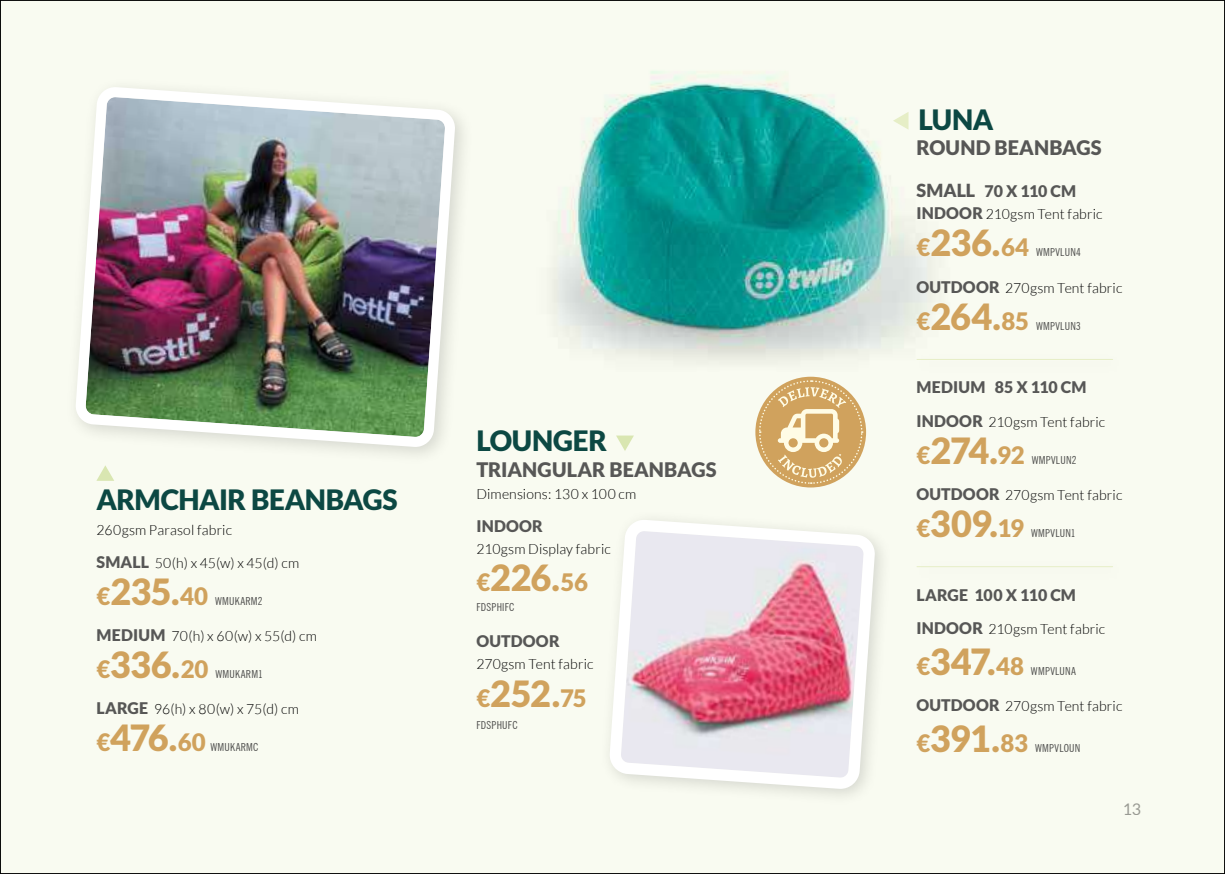
<style>
.page{position:relative;width:1225px;height:874px;background:#fff}
.page>*{position:absolute;margin:0;border:0;box-sizing:border-box;transform-origin:0 0}
.t1{font:900 36px "Lato";letter-spacing:-.02em;color:#d0a25d}
.t2{font:900 28px "Lato";letter-spacing:-.015em;color:#0c4843}
.t3{font:900 20px "Lato";letter-spacing:.01em;color:#575756}
.t4{font:900 16px "Lato";letter-spacing:.01em;color:#575756}
.t5{font:16px "Lato";color:#9d9d9c}
.t6{font:300 14px "Lato";letter-spacing:.01em;color:#000}
.t7{font:condensed 11px "News Gothic BT";letter-spacing:.025em;color:#4a4a49}
.s1{font-weight:900;font-size:16px;color:#575756}
.s2{font-family:"Lato";font-weight:900;font-stretch:normal;font-size:24px;color:#d0a25d}
.s3{font-family:"Lato";font-weight:900;font-stretch:normal;font-size:36px;color:#d0a25d}
.s4{font-size:24px}
.s5{font-size:18px}
</style>
<div class="page">
<div style="left:0;top:0;width:1225px;height:873px;background:#f9fbf1"></div>
<img style="left:552px;top:71px;width:379px;height:290px">
<img style="left:76px;top:88px;width:385px;height:365px">
<svg style="left:616px;top:435px;width:18px;height:16px"></svg>
<svg style="left:97px;top:465px;width:17px;height:15px"></svg>
<svg style="left:893px;top:112px;width:15px;height:18px"></svg>
<div style="left:908px;top:347px;width:221px;height:32px;background:#f8faf0"></div>
<hr style="left:917px;top:359px;width:195px;height:1px;background:#e6eec6">
<hr style="left:917px;top:566px;width:195px;height:1px;background:#e6eec6">
<svg style="left:610px;top:520px;width:271px;height:275px"></svg>
<svg style="left:755px;top:376px;width:111px;height:111px"></svg>
<svg style="left:758px;top:379px;width:105px;height:105px"></svg>
<h2 class="t2" style="left:96px;top:482px;width:303px">ARMCHAIR BEANBAGS</h2>
<p class="t6" style="left:96px;top:521px;width:137px">260gsm Parasol fabric</p>
<p class="t6" style="left:96px;top:555px;width:204px"><span class="s1">SMALL</span> 50(h) x 45(w) x 45(d) cm</p>
<p class="t7" style="left:96px;top:594px;width:168px"><span class="s2">€</span><span class="s3">235.</span><span class="s2">40</span> WMUKARM2</p>
<p class="t6" style="left:96px;top:628px;width:222px"><span class="s1">MEDIUM</span> 70(h) x 60(w) x 55(d) cm</p>
<p class="t7" style="left:96px;top:667px;width:168px"><span class="s2">€</span><span class="s3">336.</span><span class="s2">20</span> WMUKARM1</p>
<p class="t6" style="left:96px;top:701px;width:204px"><span class="s1">LARGE</span> 96(h) x 80(w) x 75(d) cm</p>
<p class="t7" style="left:96px;top:740px;width:163px"><span class="s2">€</span><span class="s3">476.</span><span class="s2">60</span> WMUKARMC</p>
<h2 class="t2" style="left:476px;top:424px;width:132px">LOUNGER</h2>
<h3 class="t3" style="left:476px;top:457px;width:242px">TRIANGULAR BEANBAGS</h3>
<p class="t6" style="left:476px;top:486px;width:161px">Dimensions: 130 x 100 cm</p>
<p class="t4" style="left:476px;top:516px;width:68px">INDOOR</p>
<p class="t6" style="left:476px;top:541px;width:136px">210gsm Display fabric</p>
<h1 class="t1" style="left:476px;top:556px;width:113px"><span class="s4">€</span>226.<span class="s4">56</span></h1>
<p class="t7" style="left:476px;top:600px;width:39px">FDSPHIFC</p>
<p class="t4" style="left:476px;top:632px;width:85px">OUTDOOR</p>
<p class="t6" style="left:476px;top:656px;width:119px">270gsm Tent fabric</p>
<h1 class="t1" style="left:476px;top:671px;width:112px"><span class="s4">€</span>252.<span class="s4">75</span></h1>
<p class="t7" style="left:476px;top:717px;width:43px">FDSPHUFC</p>
<h2 class="t2" style="left:918px;top:103px;width:76px">LUNA</h2>
<h3 class="t3" style="left:916px;top:136px;width:187px">ROUND BEANBAGS</h3>
<p class="t4" style="left:916px;top:182px;width:161px"><span class="s5">SMALL</span> 70 X 110 CM</p>
<p class="t6" style="left:916px;top:207px;width:188px"><span class="s1">INDOOR</span> 210gsm Tent fabric</p>
<p class="t7" style="left:916px;top:246px;width:166px"><span class="s2">€</span><span class="s3">236.</span><span class="s2">64</span> WMPVLUN4</p>
<p class="t6" style="left:916px;top:280px;width:207px"><span class="s1">OUTDOOR</span> 270gsm Tent fabric</p>
<p class="t7" style="left:916px;top:319px;width:166px"><span class="s2">€</span><span class="s3">264.</span><span class="s2">85</span> WMPVLUN3</p>
<p class="t4" style="left:916px;top:378px;width:172px">MEDIUM 85 X 110 CM</p>
<p class="t6" style="left:916px;top:414px;width:190px"><span class="s1">INDOOR</span> 210gsm Tent fabric</p>
<p class="t7" style="left:916px;top:453px;width:161px"><span class="s2">€</span><span class="s3">274.</span><span class="s2">92</span> WMPVLUN2</p>
<p class="t6" style="left:916px;top:487px;width:207px"><span class="s1">OUTDOOR</span> 270gsm Tent fabric</p>
<p class="t7" style="left:916px;top:526px;width:161px"><span class="s2">€</span><span class="s3">309.</span><span class="s2">19</span> WMPVLUN1</p>
<p class="t4" style="left:916px;top:585px;width:161px">LARGE 100 X 110 CM</p>
<p class="t6" style="left:916px;top:621px;width:190px"><span class="s1">INDOOR</span> 210gsm Tent fabric</p>
<p class="t7" style="left:916px;top:664px;width:161px"><span class="s2">€</span><span class="s3">347.</span><span class="s2">48</span> WMPVLUNA</p>
<p class="t6" style="left:916px;top:698px;width:207px"><span class="s1">OUTDOOR</span> 270gsm Tent fabric</p>
<p class="t7" style="left:916px;top:741px;width:165px"><span class="s2">€</span><span class="s3">391.</span><span class="s2">83</span> WMPVLOUN</p>
<p class="t5" style="left:1122px;top:799px;width:20px">13</p>
</div>
